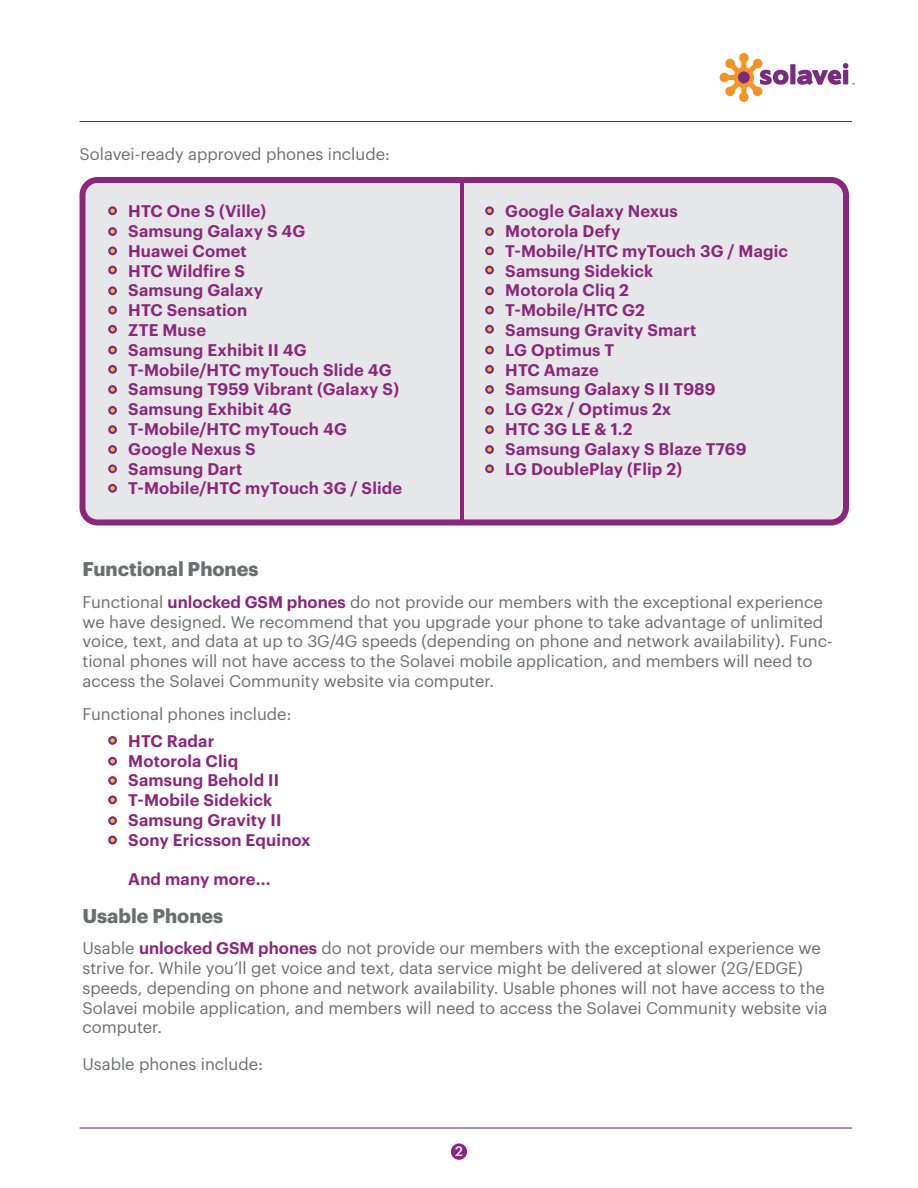
<style>
.page{position:relative;width:918px;height:1188px;background:#fff}
.page>*{position:absolute;margin:0;border:0;box-sizing:border-box;transform-origin:0 0}
.t1{font:700 19.5px "Graphik";color:#6d6e71}
.t2{font:16.5px/19.8px "Graphik";color:#6d6e71}
.t3{font:600 16.5px/19.8px "Graphik";letter-spacing:.01em;color:#8d257c}
.t4{font:500 13.5px "Graphik";color:#f1f2f2}
.s1{font-weight:600;color:#8d257c}
</style>
<div class="page">
<hr style="left:79px;top:121px;width:773px;height:1px;background:#611f67">
<hr style="left:79px;top:1128px;width:773px;height:1px;background:#611f67">
<svg style="left:720px;top:53px;width:135px;height:49px"></svg>
<div style="left:451px;top:1143px;width:16px;height:17px;background:#8d257c;border-radius:50%"></div>
<div style="left:80px;top:177px;width:769px;height:348px;background:#e6e7e8"></div>
<hr style="left:461px;top:180px;width:3px;height:342px;background:#8d257c">
<svg style="left:108px;top:206px;width:9px;height:9px"></svg>
<svg style="left:110px;top:209px;width:5px;height:4px"></svg>
<svg style="left:108px;top:227px;width:9px;height:9px"></svg>
<svg style="left:110px;top:229px;width:5px;height:5px"></svg>
<svg style="left:108px;top:246px;width:9px;height:9px"></svg>
<svg style="left:110px;top:249px;width:5px;height:4px"></svg>
<svg style="left:108px;top:736px;width:9px;height:9px"></svg>
<svg style="left:110px;top:738px;width:5px;height:5px"></svg>
<svg style="left:108px;top:757px;width:9px;height:9px"></svg>
<svg style="left:110px;top:759px;width:5px;height:4px"></svg>
<svg style="left:108px;top:776px;width:9px;height:9px"></svg>
<svg style="left:110px;top:778px;width:5px;height:5px"></svg>
<svg style="left:108px;top:795px;width:9px;height:9px"></svg>
<svg style="left:110px;top:798px;width:5px;height:4px"></svg>
<svg style="left:108px;top:816px;width:9px;height:9px"></svg>
<svg style="left:110px;top:818px;width:5px;height:5px"></svg>
<svg style="left:108px;top:836px;width:9px;height:8px"></svg>
<svg style="left:110px;top:838px;width:5px;height:4px"></svg>
<svg style="left:108px;top:266px;width:9px;height:8px"></svg>
<svg style="left:110px;top:268px;width:5px;height:4px"></svg>
<svg style="left:108px;top:286px;width:9px;height:9px"></svg>
<svg style="left:110px;top:289px;width:5px;height:4px"></svg>
<svg style="left:108px;top:306px;width:9px;height:9px"></svg>
<svg style="left:110px;top:308px;width:5px;height:4px"></svg>
<svg style="left:108px;top:325px;width:9px;height:9px"></svg>
<svg style="left:110px;top:327px;width:5px;height:4px"></svg>
<svg style="left:108px;top:346px;width:9px;height:8px"></svg>
<svg style="left:110px;top:348px;width:5px;height:4px"></svg>
<svg style="left:108px;top:365px;width:9px;height:9px"></svg>
<svg style="left:110px;top:367px;width:5px;height:5px"></svg>
<svg style="left:108px;top:385px;width:9px;height:9px"></svg>
<svg style="left:110px;top:387px;width:5px;height:5px"></svg>
<svg style="left:108px;top:406px;width:9px;height:9px"></svg>
<svg style="left:110px;top:408px;width:5px;height:5px"></svg>
<svg style="left:108px;top:425px;width:9px;height:9px"></svg>
<svg style="left:110px;top:427px;width:5px;height:5px"></svg>
<svg style="left:108px;top:445px;width:9px;height:9px"></svg>
<svg style="left:110px;top:447px;width:5px;height:5px"></svg>
<svg style="left:108px;top:464px;width:9px;height:9px"></svg>
<svg style="left:110px;top:467px;width:5px;height:4px"></svg>
<svg style="left:108px;top:484px;width:9px;height:9px"></svg>
<svg style="left:110px;top:486px;width:5px;height:4px"></svg>
<svg style="left:485px;top:206px;width:9px;height:9px"></svg>
<svg style="left:487px;top:209px;width:5px;height:4px"></svg>
<svg style="left:485px;top:227px;width:9px;height:9px"></svg>
<svg style="left:487px;top:229px;width:5px;height:5px"></svg>
<svg style="left:485px;top:246px;width:9px;height:9px"></svg>
<svg style="left:487px;top:249px;width:5px;height:4px"></svg>
<svg style="left:485px;top:266px;width:9px;height:8px"></svg>
<svg style="left:487px;top:268px;width:5px;height:4px"></svg>
<svg style="left:485px;top:286px;width:9px;height:9px"></svg>
<svg style="left:487px;top:289px;width:5px;height:4px"></svg>
<svg style="left:485px;top:306px;width:9px;height:9px"></svg>
<svg style="left:487px;top:308px;width:5px;height:4px"></svg>
<svg style="left:485px;top:325px;width:9px;height:9px"></svg>
<svg style="left:487px;top:327px;width:5px;height:4px"></svg>
<svg style="left:485px;top:346px;width:9px;height:8px"></svg>
<svg style="left:487px;top:348px;width:5px;height:4px"></svg>
<svg style="left:485px;top:365px;width:9px;height:9px"></svg>
<svg style="left:487px;top:367px;width:5px;height:5px"></svg>
<svg style="left:485px;top:385px;width:9px;height:9px"></svg>
<svg style="left:487px;top:387px;width:5px;height:5px"></svg>
<svg style="left:485px;top:406px;width:9px;height:9px"></svg>
<svg style="left:487px;top:408px;width:5px;height:5px"></svg>
<svg style="left:485px;top:425px;width:9px;height:9px"></svg>
<svg style="left:487px;top:427px;width:5px;height:5px"></svg>
<svg style="left:485px;top:445px;width:9px;height:9px"></svg>
<svg style="left:487px;top:447px;width:5px;height:5px"></svg>
<svg style="left:485px;top:464px;width:9px;height:9px"></svg>
<svg style="left:487px;top:467px;width:5px;height:4px"></svg>
<p class="t2" style="left:79px;top:143px;width:312px">Solavei-ready approved phones include:</p>
<p class="t3" style="left:128px;top:200px;width:275px">HTC One S (Ville)<br>Samsung Galaxy S 4G<br>Huawei Comet<br>HTC Wildfire S<br>Samsung Galaxy<br>HTC Sensation<br>ZTE Muse<br>Samsung Exhibit II 4G<br>T-Mobile/HTC myTouch Slide 4G<br>Samsung T959 Vibrant (Galaxy S)<br>Samsung Exhibit 4G<br>T-Mobile/HTC myTouch 4G<br>Google Nexus S<br>Samsung Dart<br>T-Mobile/HTC myTouch 3G / Slide</p>
<p class="t3" style="left:505px;top:200px;width:284px">Google Galaxy Nexus<br>Motorola Defy<br>T-Mobile/HTC myTouch 3G / Magic<br>Samsung Sidekick<br>Motorola Cliq 2<br>T-Mobile/HTC G2<br>Samsung Gravity Smart<br>LG Optimus T<br>HTC Amaze<br>Samsung Galaxy S II T989<br>LG G2x / Optimus 2x<br>HTC 3G LE &amp; 1.2<br>Samsung Galaxy S Blaze T769<br>LG DoublePlay (Flip 2)</p>
<p class="t1" style="left:83px;top:554px;width:178px">Functional Phones</p>
<p class="t2" style="left:82px;top:591px;width:752px">Functional <span class="s1">unlocked GSM phones</span> do not provide our members with the exceptional experience we have designed. We recommend that you upgrade your phone to take advantage of unlimited voice, text, and data at up to 3G/4G speeds (depending on phone and network availability). Func&shy;tional phones will not have access to the Solavei mobile application, and members will need to access the Solavei Community website via computer.</p>
<p class="t2" style="left:82px;top:703px;width:210px">Functional phones include:</p>
<p class="t3" style="left:128px;top:729px;width:184px">HTC Radar<br>Motorola Cliq<br>Samsung Behold II<br>T-Mobile Sidekick<br>Samsung Gravity II<br>Sony Ericsson Equinox</p>
<p class="t3" style="left:128px;top:868px;width:144px">And many more...</p>
<p class="t1" style="left:83px;top:900px;width:142px">Usable Phones</p>
<p class="t2" style="left:82px;top:937px;width:746px">Usable <span class="s1">unlocked GSM phones</span> do not provide our members with the exceptional experience we strive for. While you’ll get voice and text, data service might be delivered at slower (2G/EDGE) speeds, depending on phone and network availability. Usable phones will not have access to the Solavei mobile application, and members will need to access the Solavei Community website via computer.</p>
<p class="t2" style="left:82px;top:1053px;width:182px">Usable phones include:</p>
<p class="t4" style="left:455px;top:1141px;width:9px">2</p>
</div>
